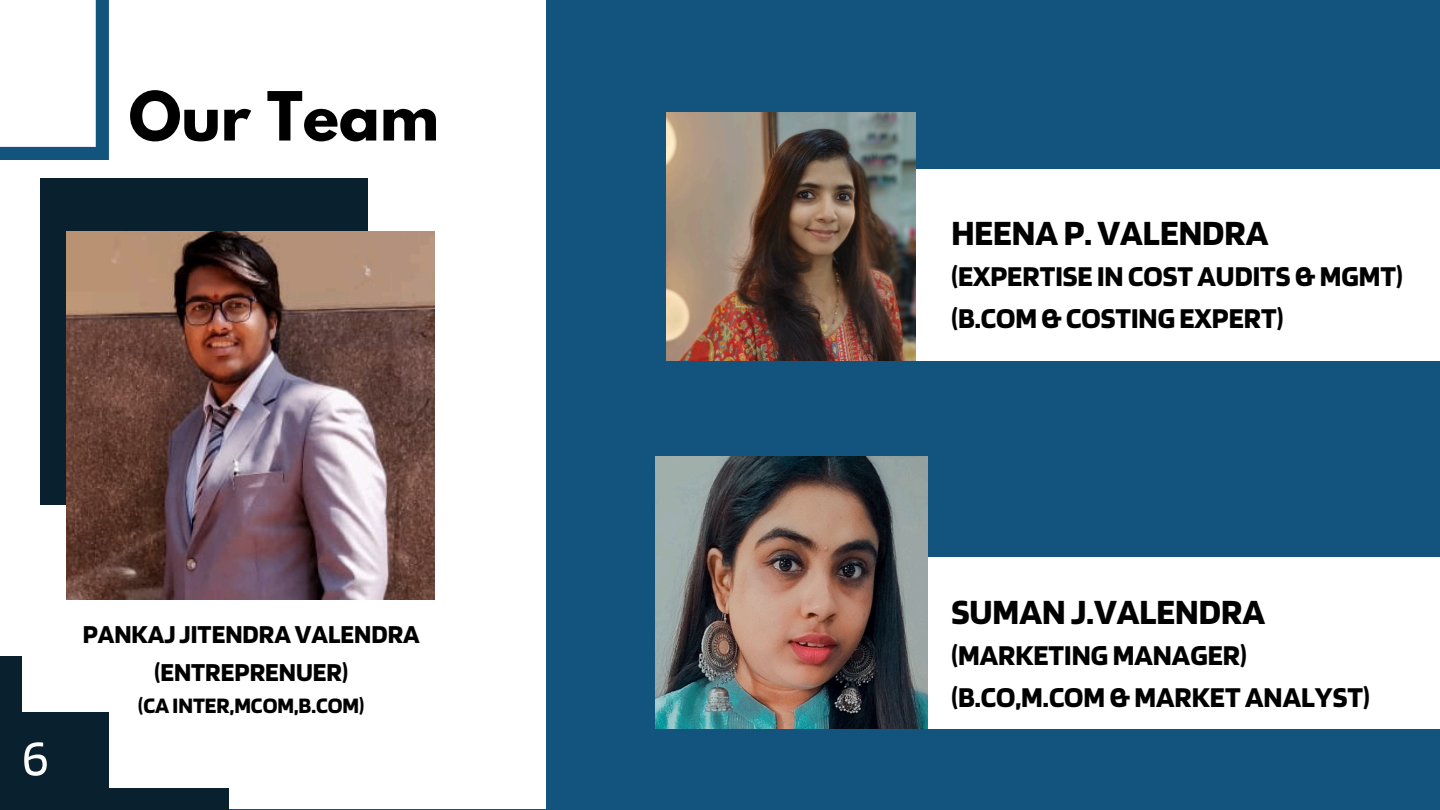
<style>
.page{position:relative;width:1440px;height:810px;background:#13547e}
.page>*{position:absolute;margin:0;border:0;box-sizing:border-box;transform-origin:0 0}
.t1{font:700 60px "League Spartan";color:#000}
.t2{font:52px "Blinker";color:#fff}
.t3{font:700 37px "Blinker";color:#000}
.t4{font:700 30px "Blinker";color:#000}
.t5{font:700 27px "Blinker";color:#000}
.t6{font:700 23px "Blinker";color:#000}
</style>
<div class="page">
<div style="left:886px;top:558px;width:554px;height:171px;background:#fff"></div>
<img style="left:655px;top:457px;width:272px;height:272px">
<div style="left:886px;top:169px;width:554px;height:192px;background:#fff"></div>
<img style="left:667px;top:112px;width:248px;height:249px">
<div style="left:0;top:0;width:546px;height:809px;background:#fff"></div>
<div style="left:40px;top:178px;width:328px;height:327px;background:#09202e"></div>
<img style="left:67px;top:232px;width:368px;height:368px">
<svg style="left:0;top:0;width:109px;height:160px"></svg>
<div style="left:0;top:712px;width:109px;height:98px;background:#09202e"></div>
<div style="left:107px;top:788px;width:122px;height:22px;background:#09202e"></div>
<div style="left:0;top:657px;width:22px;height:72px;background:#09202e"></div>
<p class="t1" style="left:129px;top:87px;width:312px">Our Team</p>
<p class="t2" style="left:22px;top:725px;width:28px">6</p>
<h2 class="t5" style="left:83px;top:617px;width:339px">PANKAJ JITENDRAVALENDRA</h2>
<p class="t5" style="left:154px;top:655px;width:195px">(ENTREPRENUER)</p>
<p class="t6" style="left:138px;top:691px;width:227px">(CAINTER,MCOM,B.COM)</p>
<p class="t3" style="left:951px;top:209px;width:319px">HEENAP.VALENDRA</p>
<p class="t4" style="left:951px;top:257px;width:453px">(EXPERTISE INCOSTAUDITS&amp; MGMT)</p>
<p class="t4" style="left:951px;top:299px;width:334px">(B.COM &amp;COSTING EXPERT)</p>
<h2 class="t3" style="left:951px;top:589px;width:315px">SUMANJ.VALENDRA</h2>
<p class="t4" style="left:951px;top:637px;width:297px">(MARKETING MANAGER)</p>
<p class="t4" style="left:951px;top:679px;width:420px">(B.CO,M.COM &amp; MARKETANALYST)</p>
</div>
